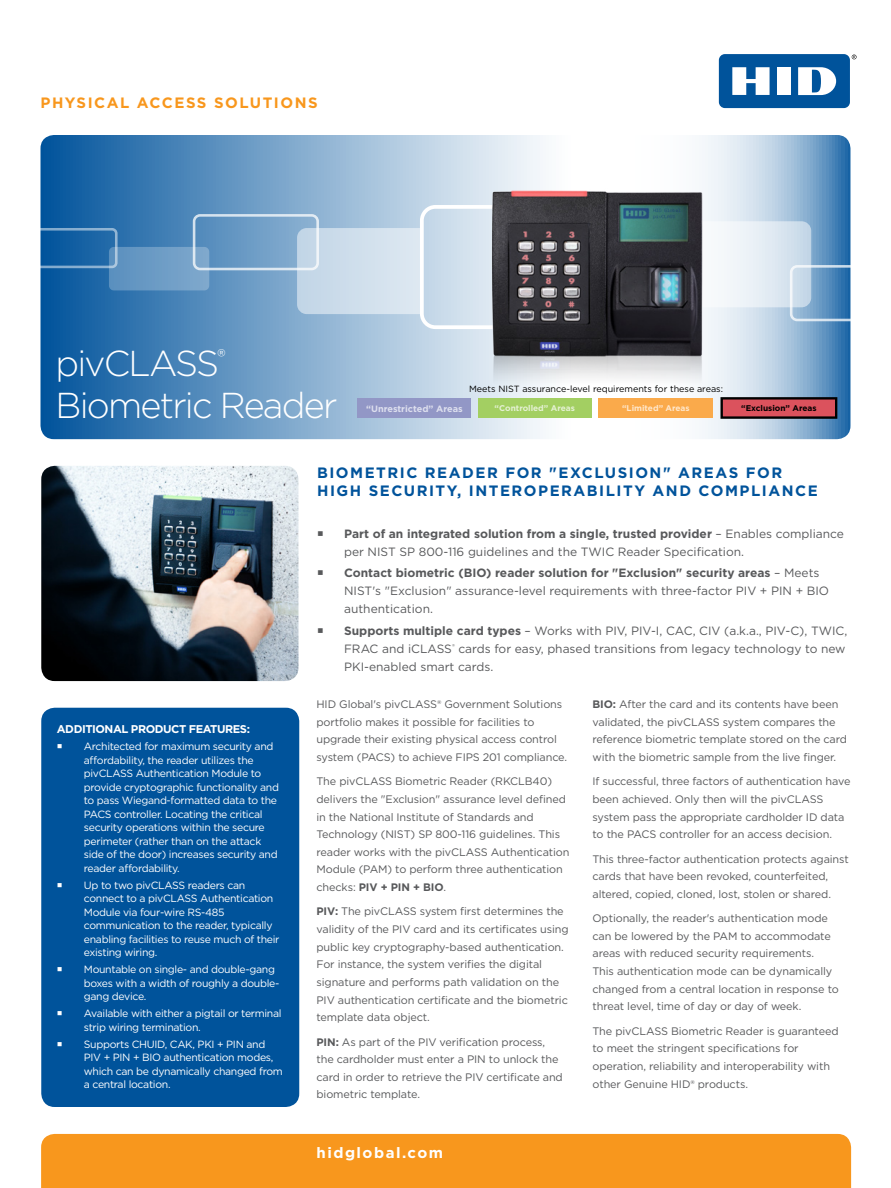
<style>
.page{position:relative;width:891px;height:1188px;background:#fff}
.page>*{position:absolute;margin:0;border:0;box-sizing:border-box;transform-origin:0 0}
.t1{font:300 36px/42px "Gotham";letter-spacing:-.05em;color:#fff}
.t2{font:700 15px/18px "Gotham";letter-spacing:.1em;color:#00539b}
.t3{font:700 15px "Gotham";letter-spacing:.1em;color:#f8971d}
.t4{font:700 15px "Gotham";letter-spacing:.1em;color:#fff}
.t5{font:12px/18px "Gotham";color:#58595b}
.t6{font:700 11.25px "Gotham";letter-spacing:-.04em;color:#fff}
.body{font:10.8px/17.7px "Gotham";letter-spacing:-.01em;color:#58595b}
.t7{font:10.5px/13.5px "Gotham";letter-spacing:-.03em;color:#fff}
.t8{font:700 9.15px "Gotham";color:#dddfee}
.body-2{font:9px "Gotham";color:#000}
.t9{font:700 8.25px "Gotham";color:#e5f1d4}
.t10{font:700 8.25px "Gotham";color:#000}
.t11{font:700 8.25px "Gotham";color:#ffe7cb}
.s1{font-weight:700}
</style>
<div class="page">
<svg style="left:852px;top:55px;width:5px;height:4px"></svg>
<div style="left:719px;top:54px;width:131px;height:54px;background:#00539b;border-radius:6px"></div>
<div style="left:777px;top:67px;width:14px;height:28px;background:#fff"></div>
<svg style="left:732px;top:67px;width:38px;height:28px"></svg>
<svg style="left:798px;top:67px;width:38px;height:28px"></svg>
<svg style="left:40px;top:135px;width:810px;height:304px;background:#74a1c8"></svg>
<div style="left:41px;top:1134px;width:810px;height:54px;background:#f8971d"></div>
<img style="left:41px;top:466px;width:257px;height:215px">
<div style="left:41px;top:708px;width:258px;height:399px;background:#00539b;border-radius:14px"></div>
<div style="left:478px;top:398px;width:113px;height:20px;background:#a3cf62"></div>
<div style="left:722px;top:398px;width:114px;height:20px;background:#db525d"></div>
<div style="left:721px;top:397px;width:116px;height:22px;border:2px solid #000"></div>
<div style="left:599px;top:399px;width:114px;height:19px;background:#faaa4b"></div>
<div style="left:193px;top:214px;width:126px;height:56px;border:3px solid #fff;border-radius:6px"></div>
<svg style="left:109px;top:247px;width:100px;height:43px;background:#6f9dc6"></svg>
<div style="left:28px;top:228px;width:90px;height:40px;border:3px solid #fff;border-radius:4px"></div>
<svg style="left:297px;top:228px;width:123px;height:86px;background:#cfdeec"></svg>
<svg style="left:778px;top:221px;width:72px;height:100px;background:#8ab0d1"></svg>
<img style="left:430px;top:158px;width:348px;height:232px">
<div style="left:358px;top:398px;width:113px;height:20px;background:#9297c6"></div>
<p class="t3" style="left:40px;top:93px;width:279px">PHYSICAL ACCESS SOLUTIONS</p>
<p class="t1" style="left:56px;top:341px;width:283px">pivCLASS<sup>®<br></sup>Biometric Reader</p>
<p class="body-2" style="left:469px;top:383px;width:255px">Meets NIST assurance-level requirements for these areas:</p>
<p class="t8" style="left:366px;top:402px;width:98px">“Unrestricted” Areas</p>
<p class="t9" style="left:495px;top:403px;width:82px">“Controlled” Areas</p>
<p class="t11" style="left:622px;top:403px;width:69px">“Limited” Areas</p>
<p class="t10" style="left:741px;top:403px;width:77px">“Exclusion” Areas</p>
<p class="t6" style="left:57px;top:722px;width:195px">ADDITIONAL PRODUCT FEATURES:</p>
<p class="t7" style="left:84px;top:740px;width:197px">Architected for maximum security and affordability, the reader utilizes the pivCLASS Authentication Module to provide cryptographic functionality and to pass Wiegand-formatted data to the PACS controller. Locating the critical security operations within the secure perimeter (rather than on the attack side of the door) increases security and reader affordability.</p>
<p class="t7" style="left:84px;top:878px;width:197px">Up to two pivCLASS readers can connect to a pivCLASS Authentication<br>Module via four-wire RS-485 communication to the reader, typically enabling facilities to reuse much of their existing wiring.</p>
<p class="t7" style="left:84px;top:963px;width:197px">Mountable on single- and double-gang boxes with a width of roughly a double&shy;gang device.</p>
<p class="t7" style="left:84px;top:1007px;width:199px">Available with either a pigtail or terminal strip wiring termination.</p>
<p class="t7" style="left:84px;top:1037px;width:200px">Supports CHUID, CAK, PKI + PIN and<br>PIV + PIN + BIO authentication modes, which can be dynamically changed from a central location.</p>
<p class="t2" style="left:317px;top:463px;width:502px">BIOMETRIC READER FOR "EXCLUSION" AREAS FOR<br>HIGH SECURITY, INTEROPERABILITY AND COMPLIANCE</p>
<p class="t5" style="left:344px;top:524px;width:501px"><span class="s1">Part of an integrated solution from a single, trusted provider</span> – Enables compliance per NIST SP 800-116 guidelines and the TWIC Reader Specification.</p>
<p class="t5" style="left:344px;top:564px;width:487px"><span class="s1">Contact biometric (BIO) reader solution for "Exclusion" security areas</span> – Meets<br>NIST's "Exclusion" assurance-level requirements with three-factor PIV + PIN + BIO authentication.</p>
<p class="t5" style="left:344px;top:621px;width:505px"><span class="s1">Supports multiple card types</span> – Works with PIV, PIV-I, CAC, CIV (a.k.a., PIV-C), TWIC,<br>FRAC and iCLASS<sup>®</sup> cards for easy, phased transitions from legacy technology to new<br>PKI-enabled smart cards.</p>
<p class="body" style="left:316px;top:695px;width:252px">HID Global's pivCLASS® Government Solutions portfolio makes it possible for facilities to upgrade their existing physical access control system (PACS) to achieve FIPS 201 compliance.</p>
<p class="body" style="left:316px;top:772px;width:255px">The pivCLASS Biometric Reader (RKCLB40) delivers the "Exclusion" assurance level defined in the National Institute of Standards and Technology (NIST) SP 800-116 guidelines. This reader works with the pivCLASS Authentication Module (PAM) to perform three authentication checks: <span class="s1">PIV + PIN + BIO</span>.</p>
<p class="body" style="left:316px;top:903px;width:254px"><span class="s1">PIV:</span> The pivCLASS system first determines the validity of the PIV card and its certificates using public key cryptography-based authentication.<br>For instance, the system verifies the digital signature and performs path validation on the PIV authentication certificate and the biometric template data object.</p>
<p class="body" style="left:316px;top:1033px;width:248px"><span class="s1">PIN:</span> As part of the PIV verification process, the cardholder must enter a PIN to unlock the card in order to retrieve the PIV certificate and biometric template.</p>
<p class="body" style="left:592px;top:695px;width:256px"><span class="s1">BIO:</span> After the card and its contents have been validated, the pivCLASS system compares the reference biometric template stored on the card with the biometric sample from the live finger.</p>
<p class="body" style="left:592px;top:772px;width:260px">If successful, three factors of authentication have been achieved. Only then will the pivCLASS system pass the appropriate cardholder ID data to the PACS controller for an access decision.</p>
<p class="body" style="left:592px;top:850px;width:258px">This three-factor authentication protects against cards that have been revoked, counterfeited, altered, copied, cloned, lost, stolen or shared.</p>
<p class="body" style="left:592px;top:909px;width:248px">Optionally, the reader's authentication mode can be lowered by the PAM to accommodate areas with reduced security requirements.<br>This authentication mode can be dynamically changed from a central location in response to threat level, time of day or day of week.</p>
<p class="body" style="left:592px;top:1022px;width:248px">The pivCLASS Biometric Reader is guaranteed to meet the stringent specifications for operation, reliability and interoperability with other Genuine HID® products.</p>
<p class="t4" style="left:316px;top:1142px;width:128px">hidglobal.com</p>
</div>
